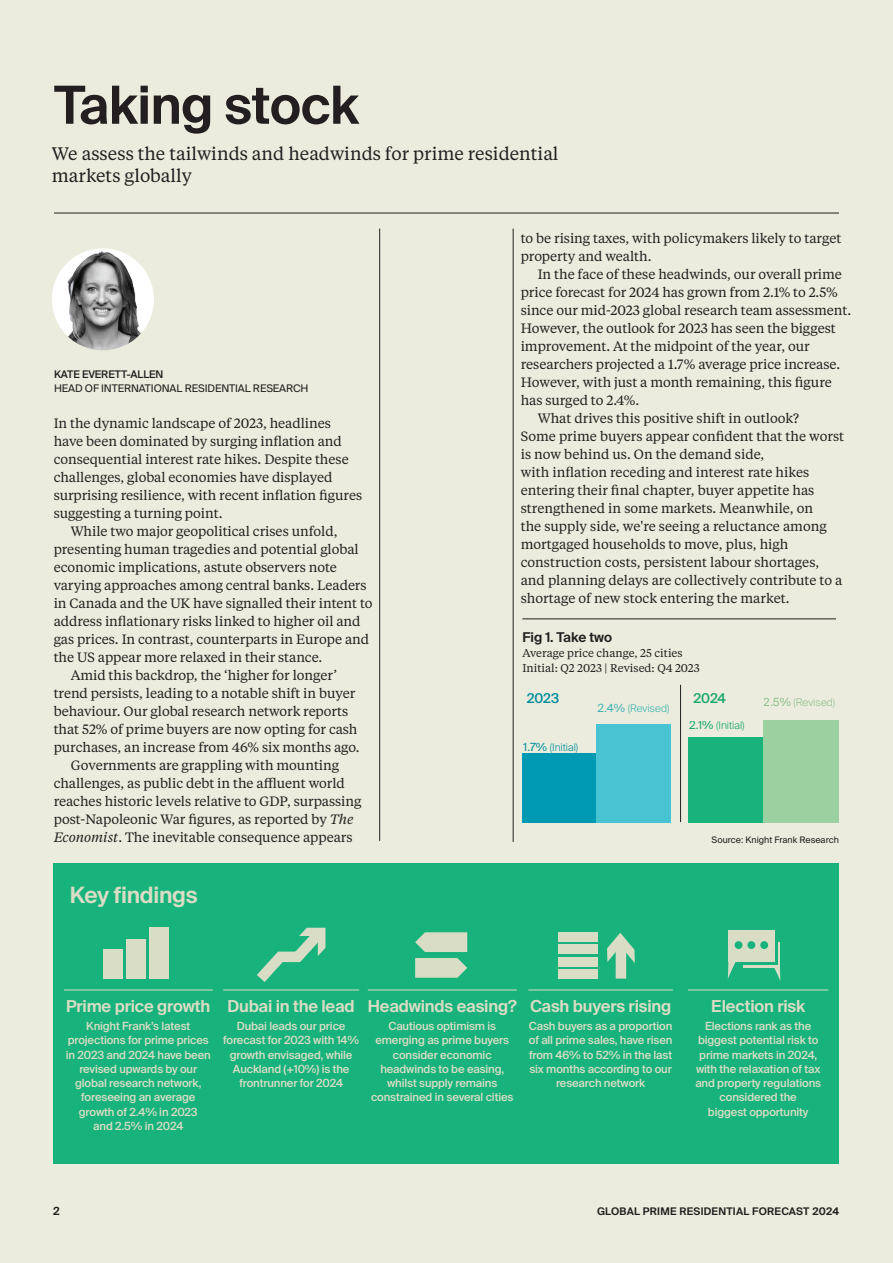
<style>
.page{position:relative;width:893px;height:1263px;background:#ebecdd}
.page>*{position:absolute;margin:0;border:0;box-sizing:border-box;transform-origin:0 0}
.t1{font:600 52.5px "Suisse Intl";letter-spacing:-.01em;color:#231f20}
.t2{font:600 22.5px "Suisse Intl";letter-spacing:-.01em;color:#daddc5}
.t3{font:18px/22.5px "Tiempos Text";color:#231f20}
.t4{font:600 16.5px "Suisse Intl";letter-spacing:-.01em;color:#daddc5}
.t5{font:13.5px/18px "Tiempos Text";letter-spacing:-.005em;color:#231f20}
.t6{font:600 13.5px "Suisse Intl";color:#231f20}
.t7{font:500 13.5px "Suisse Intl";color:#0099b4}
.t8{font:500 13.5px "Suisse Intl";color:#18b37d}
.t9{font:500 11.25px/14.2px "Suisse Intl";letter-spacing:-.01em;color:#daddc5;text-align:center}
.t10{font:11.25px/15px "Tiempos Text";color:#231f20}
.t11{font:600 11.25px "Suisse Intl";color:#231f20}
.t12{font:10.5px "Suisse Intl";letter-spacing:-.01em;color:#231f20}
.t13{font:600 10.5px "Suisse Intl";letter-spacing:.025em;color:#231f20}
.t14{font:500 10.5px "Suisse Intl";letter-spacing:-.01em;color:#231f20}
.t15{font:300 10.5px "Suisse Intl";color:#0099b4}
.t16{font:300 10.5px "Suisse Intl";color:#48c3d1}
.t17{font:300 10.5px "Suisse Intl";color:#18b37d}
.t18{font:300 10.5px "Suisse Intl";color:#9bd1a1}
.t19{font:9px "Suisse Intl";color:#231f20}
.s1{font-style:italic}
.s2{font-weight:400;font-size:11.25px}
</style>
<div class="page">
<div style="left:52px;top:248px;width:102px;height:102px;background:#fff;border-radius:50%"></div>
<img style="left:58px;top:248px;width:90px;height:102px">
<hr style="left:379px;top:229px;width:1px;height:612px;background:#231f20">
<hr style="left:680px;top:685px;width:1px;height:137px;background:#231f20">
<hr style="left:513px;top:229px;width:1px;height:613px;background:#231f20">
<hr style="left:522px;top:619px;width:314px;height:1px;background:#231f20">
<div style="left:522px;top:753px;width:75px;height:69px;background:#0099b4"></div>
<div style="left:597px;top:724px;width:74px;height:98px;background:#48c3d1"></div>
<div style="left:689px;top:737px;width:75px;height:85px;background:#18b37d"></div>
<div style="left:764px;top:720px;width:75px;height:102px;background:#9bd1a1"></div>
<hr style="left:54px;top:213px;width:785px;height:1px;background:#231f20">
<div style="left:53px;top:863px;width:786px;height:301px;background:#18b37d"></div>
<hr style="left:64px;top:990px;width:149px;height:1px;background:#daddc5">
<hr style="left:528px;top:990px;width:145px;height:1px;background:#daddc5">
<hr style="left:223px;top:990px;width:136px;height:1px;background:#daddc5">
<hr style="left:368px;top:990px;width:149px;height:1px;background:#daddc5">
<hr style="left:688px;top:990px;width:140px;height:1px;background:#daddc5">
<div style="left:558px;top:932px;width:40px;height:10px;background:#daddc5"></div>
<div style="left:558px;top:944px;width:40px;height:10px;background:#daddc5"></div>
<div style="left:558px;top:957px;width:40px;height:9px;background:#daddc5"></div>
<div style="left:558px;top:969px;width:40px;height:10px;background:#daddc5"></div>
<svg style="left:607px;top:933px;width:28px;height:30px"></svg>
<div style="left:616px;top:940px;width:10px;height:38px;background:#daddc5"></div>
<svg style="left:246px;top:927px;width:88px;height:64px"></svg>
<div style="left:103px;top:949px;width:20px;height:30px;background:#daddc5"></div>
<div style="left:126px;top:940px;width:20px;height:39px;background:#daddc5"></div>
<div style="left:149px;top:928px;width:20px;height:51px;background:#daddc5"></div>
<svg style="left:743px;top:942px;width:37px;height:25px"></svg>
<svg style="left:771px;top:961px;width:9px;height:19px"></svg>
<svg style="left:740px;top:939px;width:37px;height:26px"></svg>
<div style="left:728px;top:930px;width:46px;height:31px;background:#daddc5"></div>
<svg style="left:728px;top:961px;width:12px;height:18px"></svg>
<div style="left:735px;top:941px;width:7px;height:8px;background:#18b37d;border-radius:50%"></div>
<div style="left:747px;top:941px;width:8px;height:8px;background:#18b37d;border-radius:50%"></div>
<div style="left:760px;top:941px;width:8px;height:8px;background:#18b37d;border-radius:50%"></div>
<svg style="left:415px;top:958px;width:52px;height:20px"></svg>
<svg style="left:415px;top:932px;width:52px;height:20px"></svg>
<h1 class="t1" style="left:54px;top:75px;width:307px">Taking stock</h1>
<h3 class="t3" style="left:52px;top:141px;width:508px">We assess the tailwinds and headwinds for prime residential markets globally</h3>
<p class="t14" style="left:54px;top:368px;width:111px">KATE EVERETT-ALLEN</p>
<p class="t12" style="left:54px;top:382px;width:256px">HEAD OF INTERNATIONAL RESIDENTIAL RESEARCH</p>
<p class="t5" style="left:54px;top:413px;width:279px">In the dynamic landscape of 2023, headlines</p>
<p class="t5" style="left:54px;top:431px;width:290px">have been dominated by surging inflation and</p>
<p class="t5" style="left:54px;top:449px;width:297px">consequential interest rate hikes. Despite these</p>
<p class="t5" style="left:54px;top:467px;width:280px">challenges, global economies have displayed</p>
<p class="t5" style="left:54px;top:485px;width:310px">surprising resilience, with recent inflation figures</p>
<p class="t5" style="left:54px;top:503px;width:170px">suggesting a turning point.</p>
<p class="t5" style="left:71px;top:521px;width:268px">While two major geopolitical crises unfold,</p>
<p class="t5" style="left:54px;top:539px;width:307px">presenting human tragedies and potential global</p>
<p class="t5" style="left:54px;top:557px;width:285px">economic implications, astute observers note</p>
<p class="t5" style="left:54px;top:575px;width:314px">varying approaches among central banks. Leaders</p>
<p class="t5" style="left:54px;top:593px;width:320px">in Canada and the UK have signalled their intent to</p>
<p class="t5" style="left:54px;top:611px;width:308px">address inflationary risks linked to higher oil and</p>
<p class="t5" style="left:54px;top:629px;width:317px">gas prices. In contrast, counterparts in Europe and</p>
<p class="t5" style="left:54px;top:647px;width:270px">the US appear more relaxed in their stance.</p>
<p class="t5" style="left:71px;top:665px;width:268px">Amid this backdrop, the ‘higher for longer’</p>
<p class="t5" style="left:54px;top:683px;width:303px">trend persists, leading to a notable shift in buyer</p>
<p class="t5" style="left:54px;top:701px;width:296px">behaviour. Our global research network reports</p>
<p class="t5" style="left:54px;top:719px;width:305px">that 52% of prime buyers are now opting for cash</p>
<p class="t5" style="left:54px;top:737px;width:307px">purchases, an increase from 46% six months ago.</p>
<p class="t5" style="left:71px;top:755px;width:270px">Governments are grappling with mounting</p>
<p class="t5" style="left:54px;top:773px;width:293px">challenges, as public debt in the affluent world</p>
<p class="t5" style="left:54px;top:791px;width:309px">reaches historic levels relative to GDP, surpassing</p>
<p class="t5" style="left:54px;top:809px;width:301px">post-Napoleonic War figures, as reported by <span class="s1">The</span></p>
<p class="t5" style="left:54px;top:827px;width:300px"><span class="s1">Economist</span>. The inevitable consequence appears</p>
<h2 class="t2" style="left:70px;top:882px;width:129px">Key findings</h2>
<p class="t5" style="left:521px;top:229px;width:322px">to be rising taxes, with policymakers likely to target property and wealth.</p>
<p class="t5" style="left:538px;top:265px;width:306px">In the face of these headwinds, our overall prime</p>
<p class="t5" style="left:521px;top:283px;width:319px">price forecast for 2024 has grown from 2.1% to 2.5%</p>
<p class="t5" style="left:521px;top:301px;width:332px">since our mid-2023 global research team assessment.</p>
<p class="t5" style="left:521px;top:319px;width:317px">However, the outlook for 2023 has seen the biggest</p>
<p class="t5" style="left:521px;top:337px;width:291px">improvement. At the midpoint of the year, our</p>
<p class="t5" style="left:521px;top:355px;width:321px">researchers projected a 1.7% average price increase.</p>
<p class="t5" style="left:521px;top:373px;width:313px">However, with just a month remaining, this figure</p>
<p class="t5" style="left:521px;top:391px;width:120px">has surged to 2.4%.</p>
<p class="t5" style="left:538px;top:409px;width:263px">What drives this positive shift in outlook?</p>
<p class="t5" style="left:521px;top:427px;width:325px">Some prime buyers appear confident that the worst</p>
<p class="t5" style="left:521px;top:445px;width:245px">is now behind us. On the demand side,</p>
<p class="t5" style="left:521px;top:463px;width:290px">with inflation receding and interest rate hikes</p>
<p class="t5" style="left:521px;top:481px;width:295px">entering their final chapter, buyer appetite has</p>
<p class="t5" style="left:521px;top:499px;width:294px">strengthened in some markets. Meanwhile, on</p>
<p class="t5" style="left:521px;top:517px;width:308px">the supply side, we're seeing a reluctance among</p>
<p class="t5" style="left:521px;top:535px;width:269px">mortgaged households to move, plus, high</p>
<p class="t5" style="left:521px;top:553px;width:300px">construction costs, persistent labour shortages,</p>
<p class="t5" style="left:521px;top:571px;width:323px">and planning delays are collectively contribute to a</p>
<p class="t5" style="left:521px;top:589px;width:270px">shortage of new stock entering the market.</p>
<p class="t6" style="left:522px;top:629px;width:91px">Fig 1. Take two</p>
<p class="t10" style="left:522px;top:645px;width:179px">Average price change, 25 cities<br>Initial: Q2 2023 | Revised: Q4 2023</p>
<p class="t7" style="left:527px;top:690px;width:34px">2023</p>
<p class="t15" style="left:523px;top:741px;width:56px"><span class="s2">1.7%</span> (Initial)</p>
<p class="t8" style="left:693px;top:690px;width:34px">2024</p>
<p class="t16" style="left:598px;top:702px;width:73px"><span class="s2">2.4%</span> (Revised)</p>
<p class="t17" style="left:689px;top:720px;width:57px"><span class="s2">2.1%</span> (Initial)</p>
<p class="t18" style="left:764px;top:696px;width:73px"><span class="s2">2.5%</span> (Revised)</p>
<p class="t19" style="left:711px;top:835px;width:129px">Source: Knight Frank Research</p>
<p class="t4" style="left:66px;top:996px;width:146px">Prime price growth</p>
<p class="t9" style="left:66px;top:1019px;width:147px">Knight Frank’s latest projections for prime prices in 2023 and 2024 have been revised upwards by our global research network, foreseeing an average growth of 2.4% in 2023<br>and 2.5% in 2024</p>
<p class="t4" style="left:228px;top:996px;width:129px">Dubai in the lead</p>
<p class="t9" style="left:223px;top:1019px;width:137px">Dubai leads our price forecast for 2023 with 14% growth envisaged, while<br>Auckland (+10%) is the frontrunner for 2024</p>
<p class="t4" style="left:368px;top:996px;width:150px">Headwinds easing?</p>
<p class="t9" style="left:371px;top:1019px;width:144px">Cautious optimism is emerging as prime buyers consider economic headwinds to be easing, whilst supply remains constrained in several cities</p>
<p class="t4" style="left:530px;top:996px;width:143px">Cash buyers rising</p>
<p class="t9" style="left:529px;top:1019px;width:145px">Cash buyers as a proportion of all prime sales, have risen from 46% to 52% in the last six months according to our research network</p>
<p class="t4" style="left:711px;top:996px;width:96px">Election risk</p>
<p class="t9" style="left:695px;top:1019px;width:127px">Elections rank as the biggest potential risk to prime markets in 2024, with the relaxation of tax and property regulations considered the<br>biggest opportunity</p>
<p class="t11" style="left:53px;top:1205px;width:8px">2</p>
<p class="t13" style="left:597px;top:1205px;width:243px">GLOBAL PRIME RESIDENTIAL FORECAST 2024</p>
</div>
